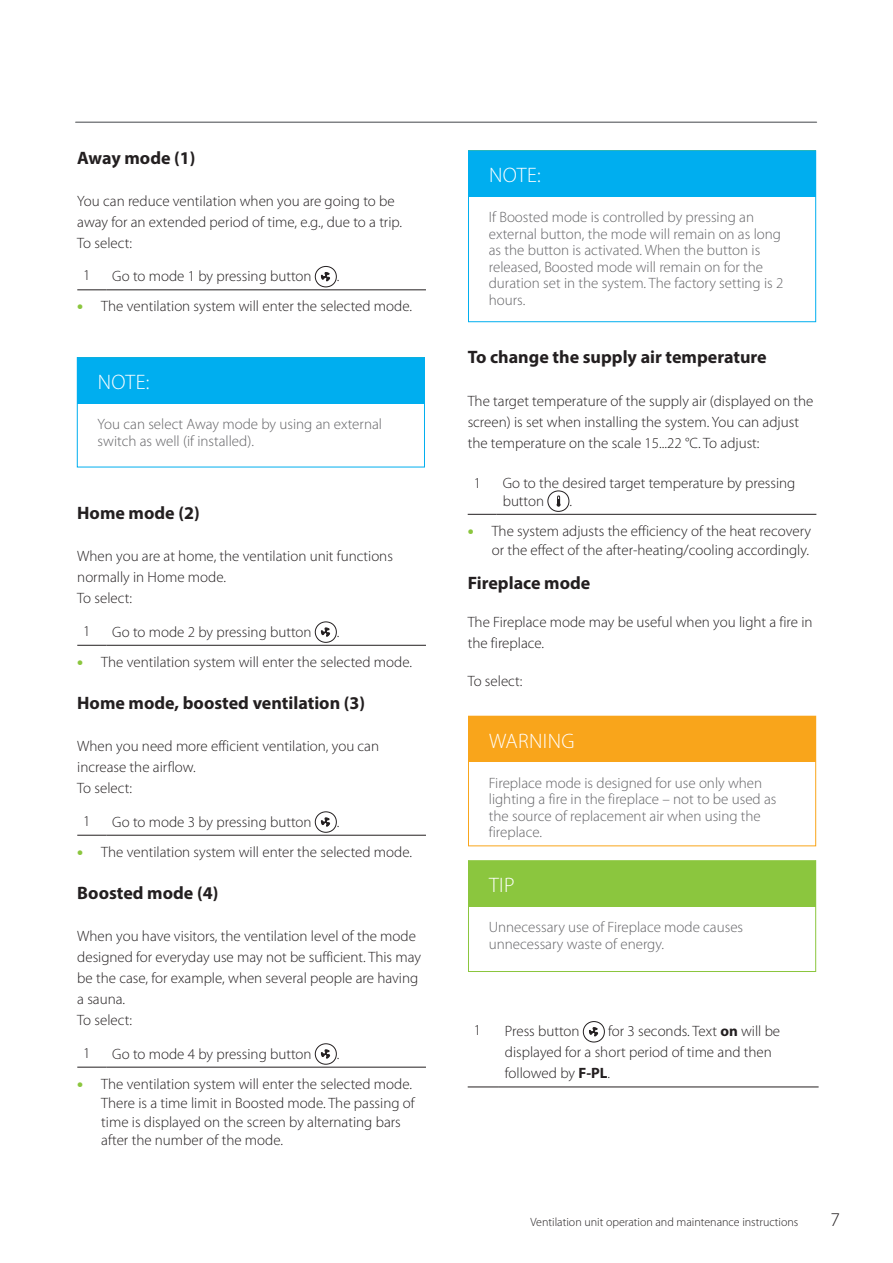
<style>
.page{position:relative;width:893px;height:1263px;background:#fff}
.page>*{position:absolute;margin:0;border:0;box-sizing:border-box;transform-origin:0 0}
.Laatikko-otsikko{font:300 21px "Myriad Pro";letter-spacing:.02em;color:#fff}
.t1{font:300 19.5px "Myriad Pro";color:#231f20}
.E_Heading3{font:700 18px "Myriad Pro";color:#231f20}
.E_Body{font:700 18px "Myriad Pro";color:#231f20}
.E_Body-2{font:300 15px/21px "Myriad Pro";color:#231f20}
.E_Table_text{font:300 15px/16.5px "Myriad Pro";color:#636366}
.t2{font:300 12px "Myriad Pro";color:#231f20}
.s1{font-weight:900;font-size:16.5px;color:#8bc63e}
.s2{font-weight:700}
</style>
<div class="page">
<hr style="left:76px;top:121px;width:740px;height:2px;background:#808285">
<svg style="left:77px;top:290px;width:29px;height:1px"></svg>
<hr style="left:106px;top:290px;width:320px;height:1px;background:#231f20">
<div style="left:315px;top:266px;width:22px;height:21px;border:1px solid #231f20;border-radius:50%"></div>
<svg style="left:321px;top:272px;width:9px;height:10px"></svg>
<div style="left:468px;top:151px;width:348px;height:46px;background:#00aeef"></div>
<div style="left:77px;top:358px;width:347px;height:46px;background:#00aeef"></div>
<div style="left:468px;top:150px;width:348px;height:172px;border:1px solid #00aeef"></div>
<div style="left:77px;top:357px;width:348px;height:110px;border:1px solid #00aeef"></div>
<svg style="left:468px;top:514px;width:29px;height:1px"></svg>
<hr style="left:497px;top:514px;width:319px;height:1px;background:#231f20">
<svg style="left:547px;top:490px;width:23px;height:22px"></svg>
<hr style="left:468px;top:1087px;width:31px;height:1px;background:#231f20">
<hr style="left:499px;top:1087px;width:320px;height:1px;background:#231f20">
<div style="left:583px;top:1021px;width:22px;height:21px;border:1px solid #231f20;border-radius:50%"></div>
<svg style="left:589px;top:1027px;width:9px;height:10px"></svg>
<svg style="left:77px;top:645px;width:29px;height:1px"></svg>
<hr style="left:106px;top:645px;width:320px;height:1px;background:#231f20">
<div style="left:315px;top:621px;width:22px;height:22px;border:1px solid #231f20;border-radius:50%"></div>
<svg style="left:321px;top:627px;width:9px;height:10px"></svg>
<svg style="left:77px;top:835px;width:29px;height:1px"></svg>
<hr style="left:106px;top:835px;width:320px;height:1px;background:#231f20">
<div style="left:315px;top:811px;width:22px;height:22px;border:1px solid #231f20;border-radius:50%"></div>
<svg style="left:321px;top:817px;width:9px;height:10px"></svg>
<svg style="left:77px;top:1067px;width:29px;height:1px"></svg>
<hr style="left:106px;top:1067px;width:320px;height:1px;background:#231f20">
<div style="left:315px;top:1043px;width:22px;height:22px;border:1px solid #231f20;border-radius:50%"></div>
<svg style="left:321px;top:1049px;width:9px;height:10px"></svg>
<div style="left:468px;top:716px;width:348px;height:46px;background:#f9a51b"></div>
<div style="left:468px;top:861px;width:348px;height:46px;background:#8bc63e"></div>
<div style="left:468px;top:716px;width:348px;height:130px;border:1px solid #f9a51b"></div>
<div style="left:468px;top:860px;width:348px;height:112px;border:1px solid #8bc63e"></div>
<p class="E_Heading3" style="left:77px;top:146px;width:120px">Away mode (1)</p>
<p class="E_Body-2" style="left:77px;top:191px;width:326px">You can reduce ventilation when you are going to be away for an extended period of time, e.g., due to a trip.<br>To select:</p>
<p class="E_Body-2" style="left:83px;top:265px;width:9px">1</p>
<p class="E_Body-2" style="left:112px;top:266px;width:201px">Go to mode 1 by pressing button</p>
<p class="E_Body-2" style="left:337px;top:266px;width:4px">.</p>
<p class="E_Body-2" style="left:77px;top:296px;width:336px"><span class="s1">•</span> The ventilation system will enter the selected mode.</p>
<p class="Laatikko-otsikko" style="left:98px;top:371px;width:53px">NOTE:</p>
<p class="E_Table_text" style="left:98px;top:416px;width:286px">You can select Away mode by using an external switch as well (if installed).</p>
<p class="E_Heading3" style="left:77px;top:501px;width:124px">Home mode (2)</p>
<p class="E_Body-2" style="left:77px;top:546px;width:317px">When you are at home, the ventilation unit functions normally in Home mode.<br>To select:</p>
<p class="E_Body-2" style="left:83px;top:620px;width:9px">1</p>
<p class="E_Body-2" style="left:112px;top:621px;width:201px">Go to mode 2 by pressing button</p>
<p class="E_Body-2" style="left:337px;top:621px;width:4px">.</p>
<p class="E_Body-2" style="left:77px;top:652px;width:336px"><span class="s1">•</span> The ventilation system will enter the selected mode.</p>
<p class="E_Heading3" style="left:77px;top:691px;width:289px">Home mode, boosted ventilation (3)</p>
<p class="E_Body-2" style="left:77px;top:736px;width:303px">When you need more efficient ventilation, you can increase the airflow.<br>To select:</p>
<p class="E_Body-2" style="left:83px;top:810px;width:9px">1</p>
<p class="E_Body-2" style="left:112px;top:811px;width:201px">Go to mode 3 by pressing button</p>
<p class="E_Body-2" style="left:337px;top:811px;width:4px">.</p>
<p class="E_Body-2" style="left:77px;top:841px;width:336px"><span class="s1">•</span> The ventilation system will enter the selected mode.</p>
<p class="E_Heading3" style="left:77px;top:881px;width:143px">Boosted mode (4)</p>
<p class="E_Body-2" style="left:77px;top:926px;width:345px">When you have visitors, the ventilation level of the mode designed for everyday use may not be sufficient. This may be the case, for example, when several people are having a sauna.<br>To select:</p>
<p class="E_Body-2" style="left:83px;top:1042px;width:9px">1</p>
<p class="E_Body-2" style="left:112px;top:1043px;width:201px">Go to mode 4 by pressing button</p>
<p class="E_Body-2" style="left:337px;top:1043px;width:4px">.</p>
<p class="E_Body-2" style="left:101px;top:1074px;width:315px;line-height:18.9px;text-indent:-24px"><span class="s1">•</span> The ventilation system will enter the selected mode.<br>There is a time limit in Boosted mode. The passing of time is displayed on the screen by alternating bars after the number of the mode.</p>
<p class="Laatikko-otsikko" style="left:489px;top:164px;width:53px">NOTE:</p>
<p class="E_Table_text" style="left:489px;top:209px;width:296px">If Boosted mode is controlled by pressing an external button, the mode will remain on as long as the button is activated. When the button is released, Boosted mode will remain on for the duration set in the system. The factory setting is 2 hours.</p>
<p class="E_Heading3" style="left:468px;top:345px;width:300px">To change the supply air temperature</p>
<p class="E_Body-2" style="left:468px;top:390px;width:347px">The target temperature of the supply air (displayed on the screen) is set when installing the system. You can adjust the temperature on the scale 15...22 °C. To adjust:</p>
<p class="E_Body-2" style="left:474px;top:472px;width:9px">1</p>
<p class="E_Body-2" style="left:503px;top:474px;width:294px;line-height:18px">Go to the desired target temperature by pressing button</p>
<p class="E_Body-2" style="left:569px;top:490px;width:4px">.</p>
<p class="E_Body-2" style="left:468px;top:522px;width:345px;line-height:18.9px;text-align:right"><span class="s1">•</span> The system adjusts the efficiency of the heat recovery or the effect of the after-heating/cooling accordingly.</p>
<p class="E_Body" style="left:468px;top:571px;width:124px">Fireplace mode</p>
<p class="E_Body-2" style="left:468px;top:611px;width:346px">The Fireplace mode may be useful when you light a fire in the fireplace.</p>
<p class="E_Body-2" style="left:468px;top:670px;width:56px">To select:</p>
<p class="Laatikko-otsikko" style="left:489px;top:729px;width:87px">WARNING</p>
<p class="E_Table_text" style="left:489px;top:775px;width:289px">Fireplace mode is designed for use only when lighting a fire in the fireplace – not to be used as the source of replacement air when using the fireplace.</p>
<p class="Laatikko-otsikko" style="left:489px;top:874px;width:27px">TIP</p>
<p class="E_Table_text" style="left:489px;top:919px;width:256px">Unnecessary use of Fireplace mode causes unnecessary waste of energy.</p>
<p class="E_Body-2" style="left:505px;top:1021px;width:277px;text-indent:103px">for 3 seconds. Text <span class="s2">on</span> will be displayed for a short period of time and then followed by <span class="s2">F-PL</span>.</p>
<p class="E_Body-2" style="left:474px;top:1020px;width:9px">1</p>
<p class="E_Body-2" style="left:505px;top:1021px;width:76px">Press button</p>
<p class="t2" style="left:530px;top:1215px;width:269px">Ventilation unit operation and maintenance instructions</p>
<h2 class="t1" style="left:831px;top:1209px;width:11px">7</h2>
</div>
